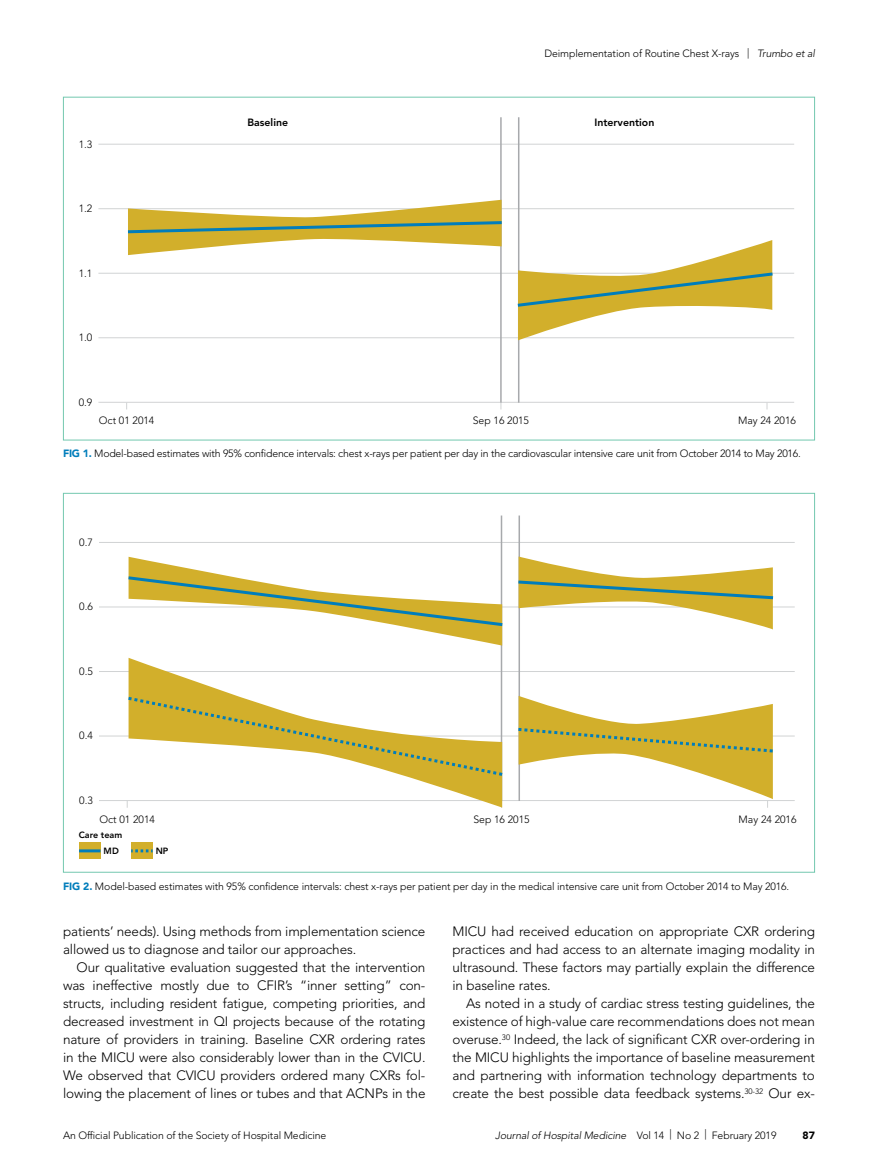
<style>
.page{position:relative;width:878px;height:1175px;background:#fff}
.page>*{position:absolute;margin:0;border:0;box-sizing:border-box;transform-origin:0 0}
.t1{font:300 13.5px/18px "Avenir LT Std";letter-spacing:-.01em;color:#000;text-align:justify}
.t2{font:300 10.5px "Avenir LT Std";letter-spacing:-.01em;color:#000}
.t3{font:italic 300 10.5px "Avenir LT Std";letter-spacing:-.01em;color:#000}
.t4{font:800 10.5px "Avenir LT Std";color:#000}
.t5{font:900 10.5px "Avenir LT Std";color:#000}
.t6{font:800 9px/16.5px "Avenir LT Std";color:#000}
.s1{font-style:italic}
.s2{font-weight:900;color:#007dbb}
.s3{font-style:normal}
</style>
<div class="page">
<hr style="left:98px;top:144px;width:696px;height:1px;background:#d1d3d4">
<hr style="left:98px;top:208px;width:696px;height:1px;background:#d1d3d4">
<hr style="left:98px;top:273px;width:696px;height:1px;background:#d1d3d4">
<hr style="left:98px;top:337px;width:696px;height:1px;background:#d1d3d4">
<hr style="left:98px;top:402px;width:696px;height:1px;background:#d1d3d4">
<hr style="left:500px;top:117px;width:1px;height:285px;background:#a7a9ac">
<hr style="left:518px;top:117px;width:1px;height:285px;background:#a7a9ac">
<svg style="left:127px;top:200px;width:375px;height:55px"></svg>
<svg style="left:514px;top:240px;width:261px;height:100px"></svg>
<hr style="left:99px;top:542px;width:695px;height:1px;background:#d1d3d4">
<hr style="left:99px;top:606px;width:695px;height:1px;background:#d1d3d4">
<hr style="left:99px;top:671px;width:695px;height:1px;background:#d1d3d4">
<hr style="left:99px;top:735px;width:695px;height:1px;background:#d1d3d4">
<hr style="left:99px;top:800px;width:695px;height:1px;background:#d1d3d4">
<hr style="left:500px;top:515px;width:2px;height:286px;background:#a7a9ac">
<hr style="left:518px;top:515px;width:2px;height:286px;background:#a7a9ac">
<svg style="left:128px;top:658px;width:374px;height:149px"></svg>
<div style="left:79px;top:842px;width:22px;height:17px;background:#d2af2b"></div>
<hr style="left:79px;top:849px;width:21px;height:3px;background:#007dbb">
<div style="left:131px;top:842px;width:22px;height:17px;background:#d2af2b"></div>
<svg style="left:131px;top:849px;width:22px;height:3px"></svg>
<svg style="left:125px;top:557px;width:380px;height:88px"></svg>
<svg style="left:125px;top:694px;width:381px;height:84px"></svg>
<svg style="left:515px;top:556px;width:261px;height:73px"></svg>
<svg style="left:515px;top:696px;width:261px;height:111px"></svg>
<p class="t2" style="left:544px;top:48px;width:272px">Deimplementation of Routine Chest X-rays | <span class="s1">Trumbo et al</span></p>
<p class="t2" style="left:79px;top:138px;width:15px">1.3</p>
<p class="t2" style="left:79px;top:202px;width:15px">1.2</p>
<p class="t2" style="left:79px;top:267px;width:15px">1.1</p>
<p class="t2" style="left:79px;top:331px;width:15px">1.0</p>
<p class="t2" style="left:79px;top:396px;width:15px">0.9</p>
<p class="t4" style="left:247px;top:116px;width:42px">Baseline</p>
<p class="t4" style="left:594px;top:116px;width:61px">Intervention</p>
<p class="t2" style="left:99px;top:415px;width:57px">Oct 01 2014</p>
<p class="t2" style="left:472px;top:415px;width:58px">Sep 16 2015</p>
<p class="t2" style="left:738px;top:415px;width:59px">May 24 2016</p>
<p class="t2" style="left:63px;top:447px;width:739px"><span class="s2">FIG 1.</span> Model-based estimates with 95% confidence intervals: chest x-rays per patient per day in the cardiovascular intensive care unit from October 2014 to May 2016.</p>
<p class="t2" style="left:79px;top:536px;width:15px">0.7</p>
<p class="t2" style="left:79px;top:600px;width:15px">0.6</p>
<p class="t2" style="left:79px;top:665px;width:15px">0.5</p>
<p class="t2" style="left:79px;top:729px;width:15px">0.4</p>
<p class="t2" style="left:79px;top:794px;width:15px">0.3</p>
<p class="t6" style="left:104px;top:826px;width:20px;text-indent:-25px">Care team<br>MD</p>
<p class="t2" style="left:99px;top:813px;width:57px">Oct 01 2014</p>
<p class="t2" style="left:473px;top:813px;width:58px">Sep 16 2015</p>
<p class="t2" style="left:738px;top:813px;width:59px">May 24 2016</p>
<p class="t6" style="left:156px;top:842px;width:14px">NP</p>
<p class="t2" style="left:63px;top:879px;width:727px"><span class="s2">FIG 2.</span> Model-based estimates with 95% confidence intervals: chest x-rays per patient per day in the medical intensive care unit from October 2014 to May 2016.</p>
<p class="t1" style="left:63px;top:922px;width:364px">patients’ needs). Using methods from implementation science allowed us to diagnose and tailor our approaches.</p>
<p class="t1" style="left:63px;top:958px;width:364px;text-indent:14px">Our qualitative evaluation suggested that the intervention was ineffective mostly due to CFIR’s “inner setting” con&shy;structs, including resident fatigue, competing priorities, and decreased investment in QI projects because of the rotating nature of providers in training. Baseline CXR ordering rates in the MICU were also considerably lower than in the CVICU.<br>We observed that CVICU providers ordered many CXRs fol&shy;lowing the placement of lines or tubes and that ACNPs in the</p>
<p class="t1" style="left:452px;top:922px;width:364px">MICU had received education on appropriate CXR ordering practices and had access to an alternate imaging modality in ultrasound. These factors may partially explain the difference in baseline rates.</p>
<p class="t1" style="left:452px;top:994px;width:364px;text-indent:14px">As noted in a study of cardiac stress testing guidelines, the existence of high-value care recommendations does not mean overuse.<sup>30</sup> Indeed, the lack of significant CXR over-ordering in the MICU highlights the importance of baseline measurement and partnering with information technology departments to create the best possible data feedback systems.<sup>30-32</sup> Our ex-</p>
<p class="t2" style="left:63px;top:1129px;width:265px">An Official Publication of the Society of Hospital Medicine</p>
<p class="t3" style="left:495px;top:1129px;width:283px">Journal of Hospital Medicine <span class="s3">Vol 14 | No 2 | February 2019</span></p>
<p class="t5" style="left:802px;top:1128px;width:14px">87</p>
</div>
